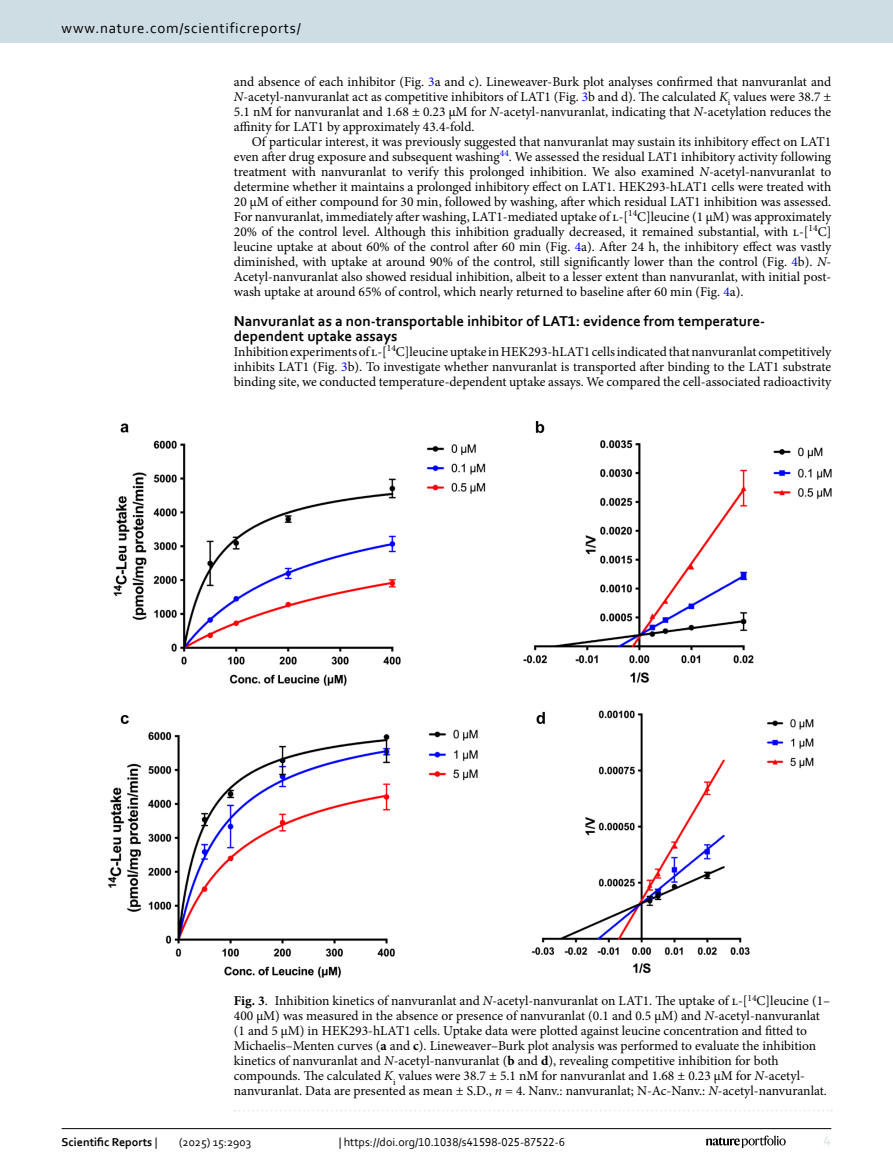
<style>
.page{position:relative;width:893px;height:1174px;background:#fff}
.page>*{position:absolute;margin:0;border:0;box-sizing:border-box;transform-origin:0 0}
.Head_2{font:700 15px/15px "Corbel";color:#000}
.t1{font:15px "Corbel";letter-spacing:.05em;color:#000}
.t2{font:15px "Corbel";color:#d9e4eb}
.Body_Text_Indent{font:13.5px/15px "Minion Pro";color:#000;text-align:justify}
.Figure_Caption{font:13.5px/15px "Minion Pro";color:#000}
.Body_Text{font:13.5px/15px "Minion Pro";color:#000;text-align:justify}
.t3{font:12px "Corbel";color:#000}
.t4{font:700 12px "Corbel";color:#000}
.s1{color:#00f}
.s2{font-style:italic}
.s3{font-weight:700}
.s4{font-weight:400}
</style>
<div class="page">
<img style="left:108px;top:421px;width:723px;height:556px">
<svg style="left:235px;top:1110px;width:597px;height:1px"></svg>
<hr style="left:62px;top:1128px;width:769px;height:1px;background:#000">
<svg style="left:706px;top:1135px;width:80px;height:12px"></svg>
<div style="left:0;top:0;width:893px;height:43px;background:#cedde4"></div>
<p class="t1" style="left:62px;top:18px;width:241px">www.nature.com/scientificreports/</p>
<p class="Body_Text" style="left:234px;top:74px;width:599px">and absence of each inhibitor (Fig. <span class="s1">3</span>a and c). Lineweaver-Burk plot analyses confirmed that nanvuranlat and <span class="s2">N</span>-acetyl-nanvuranlat act as competitive inhibitors of LAT1 (Fig. <span class="s1">3</span>b and d). The calculated <span class="s2">K</span><sub>i</sub> values were 38.7 ± 5.1 nM for nanvuranlat and 1.68 ± 0.23 µM for <span class="s2">N</span>-acetyl-nanvuranlat, indicating that <span class="s2">N</span>-acetylation reduces the affinity for LAT1 by approximately 43.4-fold.</p>
<p class="Body_Text_Indent" style="left:234px;top:134px;width:599px;text-indent:18px">Of particular interest, it was previously suggested that nanvuranlat may sustain its inhibitory effect on LAT1 even after drug exposure and subsequent washing<sup>44</sup>. We assessed the residual LAT1 inhibitory activity following treatment with nanvuranlat to verify this prolonged inhibition. We also examined <span class="s2">N</span>-acetyl-nanvuranlat to determine whether it maintains a prolonged inhibitory effect on LAT1. HEK293-hLAT1 cells were treated with 20 µM of either compound for 30 min, followed by washing, after which residual LAT1 inhibition was assessed.<br>For nanvuranlat, immediately after washing, LAT1-mediated uptake of l-[<sup>14</sup>C]leucine (1 µM) was approximately 20% of the control level. Although this inhibition gradually decreased, it remained substantial, with l-[<sup>14</sup>C] leucine uptake at about 60% of the control after 60 min (Fig. <span class="s1">4</span>a). After 24 h, the inhibitory effect was vastly diminished, with uptake at around 90% of the control, still significantly lower than the control (Fig. <span class="s1">4</span>b). <span class="s2">N</span>-Acetyl-nanvuranlat also showed residual inhibition, albeit to a lesser extent than nanvuranlat, with initial post&shy;wash uptake at around 65% of control, which nearly returned to baseline after 60 min (Fig. <span class="s1">4</span>a).</p>
<p class="Head_2" style="left:234px;top:313px;width:533px">Nanvuranlat as a non-transportable inhibitor of LAT1: evidence from temperature&shy;dependent uptake assays</p>
<p class="Body_Text" style="left:234px;top:344px;width:599px">Inhibition experiments of l-[<sup>14</sup>C]leucine uptake in HEK293-hLAT1 cells indicated that nanvuranlat competitively inhibits LAT1 (Fig. <span class="s1">3</span>b). To investigate whether nanvuranlat is transported after binding to the LAT1 substrate binding site, we conducted temperature-dependent uptake assays. We compared the cell-associated radioactivity</p>
<p class="Figure_Caption" style="left:234px;top:993px;width:598px"><span class="s3">Fig. 3</span>. Inhibition kinetics of nanvuranlat and <span class="s2">N</span>-acetyl-nanvuranlat on LAT1. The uptake of l-[<sup>14</sup>C]leucine (1– 400 µM) was measured in the absence or presence of nanvuranlat (0.1 and 0.5 µM) and <span class="s2">N</span>-acetyl-nanvuranlat (1 and 5 µM) in HEK293-hLAT1 cells. Uptake data were plotted against leucine concentration and fitted to Michaelis–Menten curves (<span class="s3">a</span> and <span class="s3">c</span>). Lineweaver–Burk plot analysis was performed to evaluate the inhibition kinetics of nanvuranlat and <span class="s2">N</span>-acetyl-nanvuranlat (<span class="s3">b</span> and <span class="s3">d</span>), revealing competitive inhibition for both compounds. The calculated <span class="s2">K</span><sub>i</sub> values were 38.7 ± 5.1 nM for nanvuranlat and 1.68 ± 0.23 µM for <span class="s2">N</span>-acetyl&shy;nanvuranlat. Data are presented as mean ± S.D., <span class="s2">n</span> = 4. Nanv.: nanvuranlat; N-Ac-Nanv.: <span class="s2">N</span>-acetyl-nanvuranlat.</p>
<p class="t4" style="left:62px;top:1134px;width:97px">Scientific Reports <span class="s4">|</span></p>
<p class="t3" style="left:179px;top:1134px;width:74px">(2025) 15:2903</p>
<p class="t3" style="left:339px;top:1134px;width:228px">| https://doi.org/10.1038/s41598-025-87522-6</p>
<p class="t2" style="left:824px;top:1132px;width:9px">4</p>
</div>
